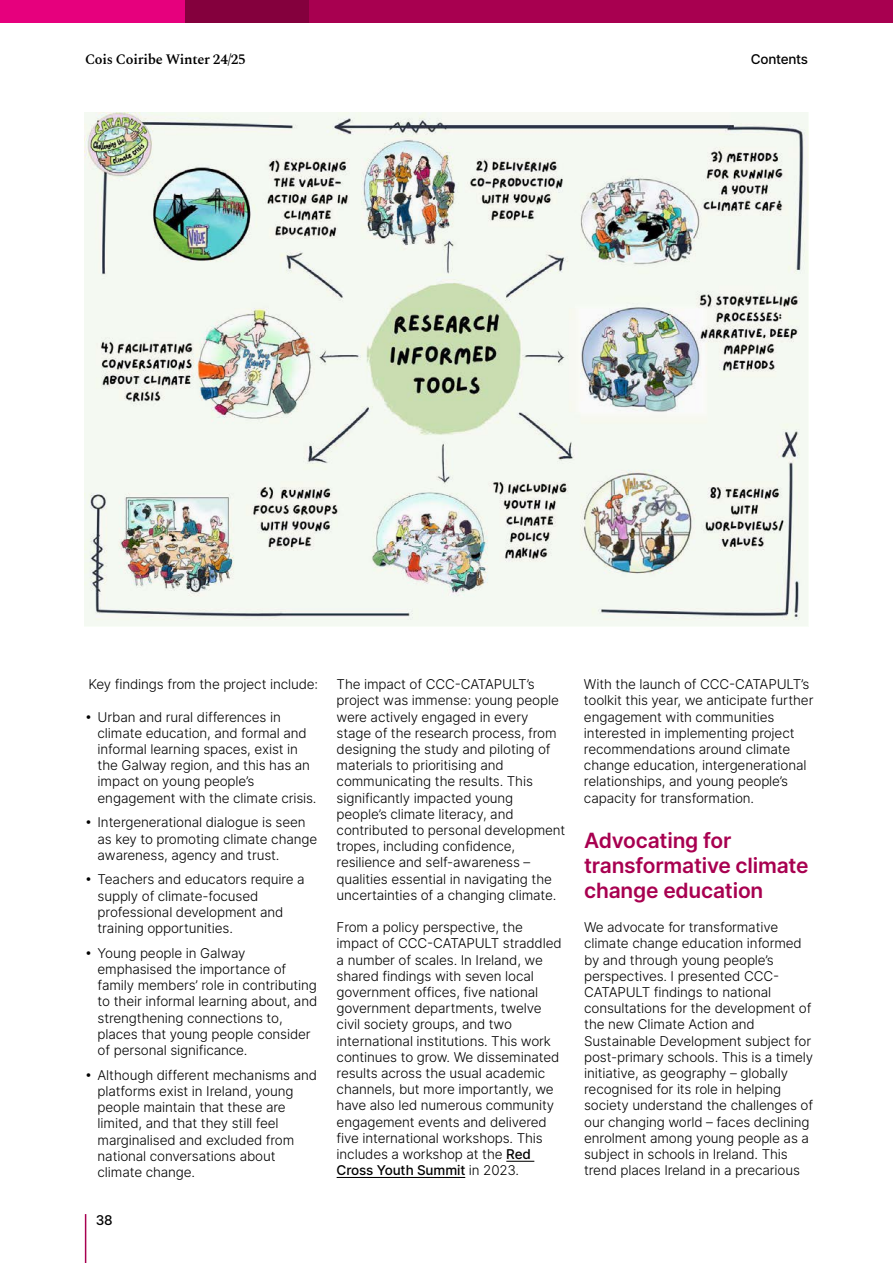
<style>
.page{position:relative;width:893px;height:1263px;background:#fff}
.page>*{position:absolute;margin:0;border:0;box-sizing:border-box;transform-origin:0 0}
.t1{font:600 21px/25.2px "Inter";letter-spacing:-.01em;color:#a80050}
.t2{font:600 14.25px "Spectral";letter-spacing:-.02em;color:#000}
.t3{font:300 13.5px/16.2px "Inter";letter-spacing:-.01em;color:#000}
.t4{font:500 13.5px "Inter";letter-spacing:-.02em;color:#000}
.s1{font-weight:500}
</style>
<div class="page">
<svg style="left:506px;top:1161px;width:28px;height:1px"></svg>
<hr style="left:337px;top:1177px;width:128px;height:1px;background:#000">
<img style="left:85px;top:112px;width:723px;height:514px">
<hr style="left:85px;top:1214px;width:1px;height:49px;background:#a80050">
<div style="left:309px;top:0;width:584px;height:23px;background:#a80050"></div>
<div style="left:184px;top:0;width:125px;height:23px;background:#84003d"></div>
<div style="left:0;top:0;width:184px;height:23px;background:#e6007d"></div>
<p class="t2" style="left:85px;top:49px;width:162px">Cois Coiribe Winter 24/25</p>
<p class="t4" style="left:751px;top:49px;width:59px">Contents</p>
<p class="t3" style="left:89px;top:676px;width:231px">Key findings from the project include:</p>
<p class="t3" style="left:98px;top:708px;width:220px;text-indent:-13px">• Urban and rural differences in climate education, and formal and informal learning spaces, exist in the Galway region, and this has an impact on young people’s engagement with the climate crisis.</p>
<p class="t3" style="left:98px;top:814px;width:221px;text-indent:-13px">• Intergenerational dialogue is seen as key to promoting climate change awareness, agency and trust.</p>
<p class="t3" style="left:98px;top:871px;width:209px;text-indent:-13px">• Teachers and educators require a supply of climate-focused professional development and training opportunities.</p>
<p class="t3" style="left:98px;top:944px;width:221px;text-indent:-13px">• Young people in Galway emphasised the importance of family members’ role in contributing to their informal learning about, and strengthening connections to, places that young people consider of personal significance.</p>
<p class="t3" style="left:98px;top:1066px;width:221px;text-indent:-13px">• Although different mechanisms and platforms exist in Ireland, young people maintain that these are limited, and that they still feel marginalised and excluded from national conversations about climate change.</p>
<p class="t4" style="left:96px;top:1210px;width:18px">38</p>
<p class="t3" style="left:337px;top:676px;width:230px">The impact of CCC-CATAPULT’s project was immense: young people were actively engaged in every stage of the research process, from designing the study and piloting of materials to prioritising and communicating the results. This significantly impacted young people’s climate literacy, and contributed to personal development tropes, including confidence, resilience and self-awareness – qualities essential in navigating the uncertainties of a changing climate.</p>
<p class="t3" style="left:337px;top:919px;width:226px">From a policy perspective, the impact of CCC-CATAPULT straddled a number of scales. In Ireland, we shared findings with seven local government offices, five national government departments, twelve civil society groups, and two international institutions. This work continues to grow. We disseminated results across the usual academic channels, but more importantly, we have also led numerous community engagement events and delivered five international workshops. This includes a workshop at the <span class="s1">Red Cross Youth Summit</span> in 2023.</p>
<p class="t3" style="left:584px;top:919px;width:231px">We advocate for transformative climate change education informed by and through young people’s perspectives. I presented CCC-CATAPULT findings to national consultations for the development of the new Climate Action and Sustainable Development subject for post-primary schools. This is a timely initiative, as geography – globally recognised for its role in helping society understand the challenges of our changing world – faces declining enrolment among young people as a subject in schools in Ireland. This trend places Ireland in a precarious</p>
<p class="t3" style="left:584px;top:676px;width:231px">With the launch of CCC-CATAPULT’s toolkit this year, we anticipate further engagement with communities interested in implementing project recommendations around climate change education, intergenerational relationships, and young people’s capacity for transformation.</p>
<p class="t1" style="left:584px;top:827px;width:226px">Advocating for transformative climate change education</p>
</div>
